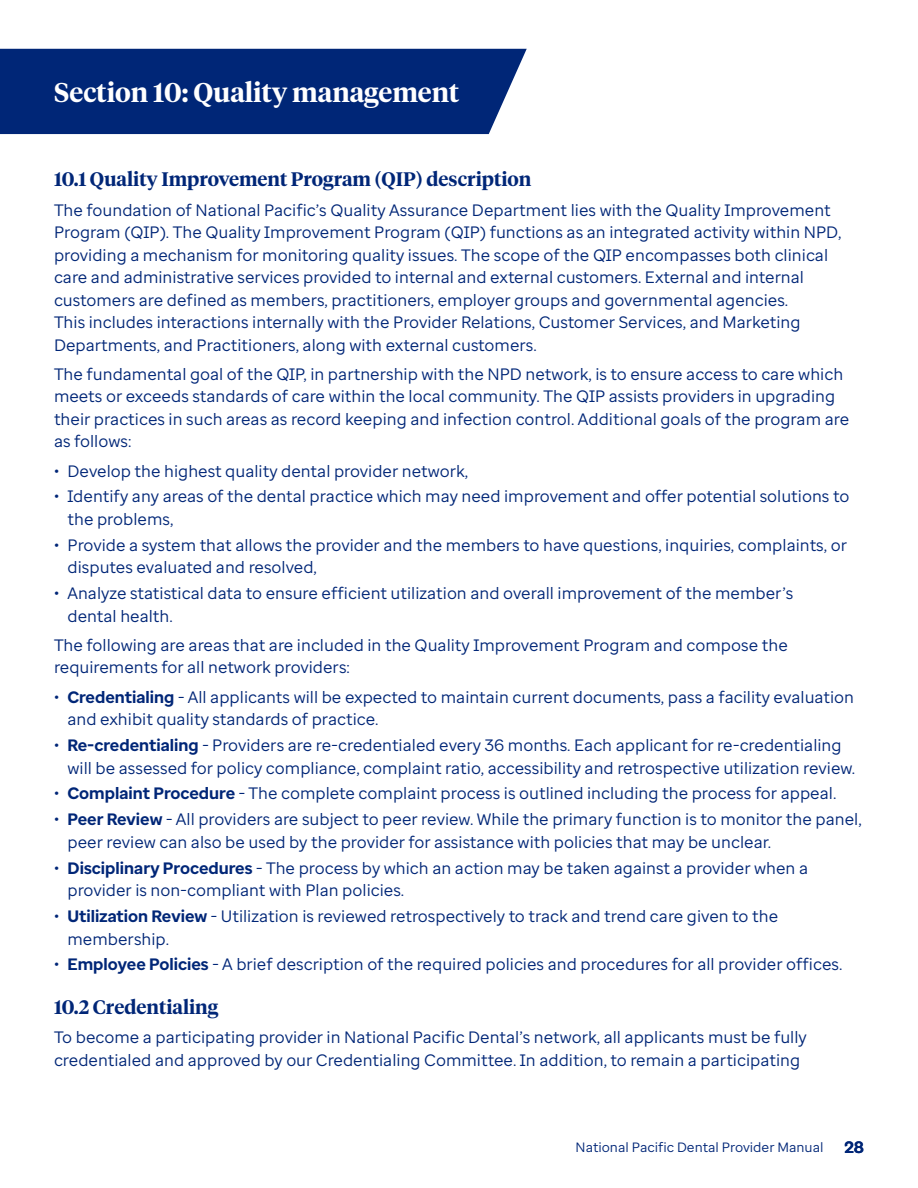
<style>
.page{position:relative;width:918px;height:1188px;background:#fff}
.page>*{position:absolute;margin:0;border:0;box-sizing:border-box;transform-origin:0 0}
.H4_start_new_page_WHITE{font:600 27px "UHC Serif Headline";color:#fff}
.H5_13_Auto{font:600 19.5px "UHC Serif Headline";color:#002677}
.Body-Enterprise_11_15{font:16.5px/22.5px "Enterprise Sans";color:#002677}
.t1{font:700 16.5px "Enterprise Sans";color:#002677}
.t2{font:13.5px "Enterprise Sans";color:#002677}
.s1{font-weight:700}
</style>
<div class="page">
<div style="left:0;top:49px;width:527px;height:85px;background:#002677"></div>
<p class="H4_start_new_page_WHITE" style="left:54px;top:74px;width:407px">Section 10: Quality management</p>
<p class="H5_13_Auto" style="left:54px;top:166px;width:479px">10.1 Quality Improvement Program (QIP) description</p>
<p class="Body-Enterprise_11_15" style="left:54px;top:198px;width:789px">The foundation of National Pacific’s Quality Assurance Department lies with the Quality Improvement Program (QIP). The Quality Improvement Program (QIP) functions as an integrated activity within NPD, providing a mechanism for monitoring quality issues. The scope of the QIP encompasses both clinical care and administrative services provided to internal and external customers. External and internal customers are defined as members, practitioners, employer groups and governmental agencies.<br>This includes interactions internally with the Provider Relations, Customer Services, and Marketing Departments, and Practitioners, along with external customers.</p>
<p class="Body-Enterprise_11_15" style="left:54px;top:363px;width:797px">The fundamental goal of the QIP, in partnership with the NPD network, is to ensure access to care which meets or exceeds standards of care within the local community. The QIP assists providers in upgrading their practices in such areas as record keeping and infection control. Additional goals of the program are as follows:</p>
<p class="Body-Enterprise_11_15" style="left:54px;top:459px;width:416px">• Develop the highest quality dental provider network,</p>
<p class="Body-Enterprise_11_15" style="left:68px;top:485px;width:783px;text-indent:-14px">• Identify any areas of the dental practice which may need improvement and offer potential solutions to the problems,</p>
<p class="Body-Enterprise_11_15" style="left:68px;top:534px;width:781px;text-indent:-14px">• Provide a system that allows the provider and the members to have questions, inquiries, complaints, or disputes evaluated and resolved,</p>
<p class="Body-Enterprise_11_15" style="left:68px;top:582px;width:727px;text-indent:-14px">• Analyze statistical data to ensure efficient utilization and overall improvement of the member’s dental health.</p>
<p class="Body-Enterprise_11_15" style="left:54px;top:634px;width:735px">The following are areas that are included in the Quality Improvement Program and compose the requirements for all network providers:</p>
<p class="Body-Enterprise_11_15" style="left:68px;top:685px;width:788px;text-indent:-14px">• <span class="s1">Credentialing</span> - All applicants will be expected to maintain current documents, pass a facility evaluation and exhibit quality standards of practice.</p>
<p class="Body-Enterprise_11_15" style="left:68px;top:734px;width:788px;text-indent:-14px">• <span class="s1">Re-credentialing</span> - Providers are re-credentialed every 36 months. Each applicant for re-credentialing will be assessed for policy compliance, complaint ratio, accessibility and retrospective utilization review.</p>
<p class="Body-Enterprise_11_15" style="left:54px;top:782px;width:782px">• <span class="s1">Complaint Procedure</span> - The complete complaint process is outlined including the process for appeal.</p>
<p class="Body-Enterprise_11_15" style="left:68px;top:808px;width:796px;text-indent:-14px">• <span class="s1">Peer Review</span> - All providers are subject to peer review. While the primary function is to monitor the panel, peer review can also be used by the provider for assistance with policies that may be unclear.</p>
<p class="Body-Enterprise_11_15" style="left:68px;top:856px;width:742px;text-indent:-14px">• <span class="s1">Disciplinary Procedures</span> - The process by which an action may be taken against a provider when a provider is non-compliant with Plan policies.</p>
<p class="Body-Enterprise_11_15" style="left:68px;top:905px;width:712px;text-indent:-14px">• <span class="s1">Utilization Review</span> - Utilization is reviewed retrospectively to track and trend care given to the membership.</p>
<p class="Body-Enterprise_11_15" style="left:54px;top:953px;width:788px">• <span class="s1">Employee Policies</span> - A brief description of the required policies and procedures for all provider offices.</p>
<p class="H5_13_Auto" style="left:54px;top:994px;width:166px">10.2 Credentialing</p>
<p class="Body-Enterprise_11_15" style="left:54px;top:1026px;width:754px">To become a participating provider in National Pacific Dental’s network, all applicants must be fully credentialed and approved by our Credentialing Committee. In addition, to remain a participating</p>
<p class="t2" style="left:576px;top:1138px;width:249px">National Pacific Dental Provider Manual</p>
<p class="t1" style="left:845px;top:1137px;width:21px">28</p>
</div>
